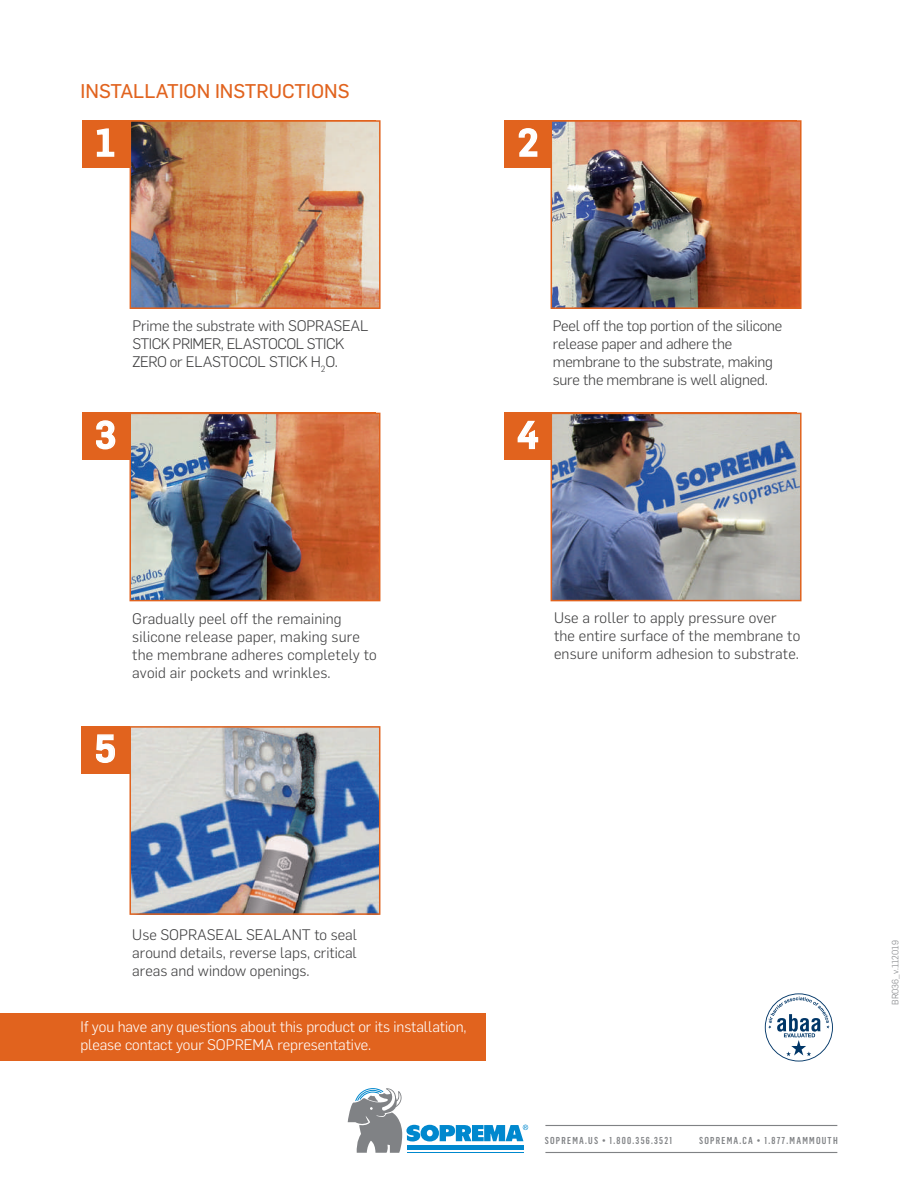
<style>
.page{position:relative;width:918px;height:1188px;background:#fff}
.page>*{position:absolute;margin:0;border:0;box-sizing:border-box;transform-origin:0 0}
.t1{font:500 37.5px "Flama";color:#fff}
.t2{font:19.5px "Flama Basic";color:#e1631e}
.t3{font:300 15px/18px "Flama";color:#3e3e3f}
.t4{font:300 15px/18px "Flama";letter-spacing:-.005em;color:#fff}
.t5{font:500 9.9px "Flama Condensed";letter-spacing:.125em;color:#808285}
.t6{font:300 9px "Flama";color:#808285}
</style>
<div class="page">
<div style="left:0;top:1013px;width:485px;height:48px;background:#e1631e"></div>
<div style="left:82px;top:120px;width:294px;height:47px;background:#e1631e"></div>
<svg style="left:96px;top:128px;width:19px;height:29px"></svg>
<div style="left:504px;top:120px;width:293px;height:47px;background:#e1631e"></div>
<svg style="left:518px;top:128px;width:20px;height:29px"></svg>
<div style="left:82px;top:413px;width:294px;height:47px;background:#e1631e"></div>
<svg style="left:96px;top:420px;width:20px;height:30px"></svg>
<div style="left:504px;top:413px;width:292px;height:47px;background:#e1631e"></div>
<svg style="left:517px;top:420px;width:22px;height:30px"></svg>
<img style="left:133px;top:123px;width:245px;height:183px">
<div style="left:130px;top:120px;width:251px;height:189px;border:2px solid #e1631e"></div>
<img style="left:554px;top:123px;width:245px;height:183px">
<div style="left:551px;top:120px;width:251px;height:189px;border:2px solid #e1631e"></div>
<img style="left:132px;top:416px;width:245px;height:182px">
<div style="left:129px;top:413px;width:251px;height:188px;border:2px solid #e1631e"></div>
<img style="left:554px;top:416px;width:245px;height:182px">
<div style="left:551px;top:413px;width:251px;height:188px;border:2px solid #e1631e"></div>
<div style="left:82px;top:726px;width:293px;height:47px;background:#e1631e"></div>
<svg style="left:95px;top:734px;width:20px;height:29px"></svg>
<img style="left:132px;top:729px;width:245px;height:183px">
<div style="left:129px;top:726px;width:251px;height:189px;border:2px solid #e1631e"></div>
<svg style="left:765px;top:993px;width:68px;height:69px"></svg>
<hr style="left:545px;top:1125px;width:292px;height:1px;background:#808285">
<hr style="left:545px;top:1152px;width:292px;height:1px;background:#808285">
<svg style="left:348px;top:1088px;width:180px;height:65px"></svg>
<h2 class="t2" style="left:81px;top:77px;width:270px">INSTALLATION INSTRUCTIONS</h2>
<h1 class="t1" style="left:96px;top:116px;width:21px">1</h1>
<h1 class="t1" style="left:517px;top:116px;width:23px">2</h1>
<p class="t3" style="left:133px;top:316px;width:237px">Prime the substrate with SOPRASEAL<br>STICK PRIMER, ELASTOCOL STICK<br>ZERO or ELASTOCOL STICK H<sub>2</sub>O.</p>
<p class="t3" style="left:553px;top:316px;width:231px">Peel off the top portion of the silicone release paper and adhere the membrane to the substrate, making sure the membrane is well aligned.</p>
<h1 class="t1" style="left:95px;top:408px;width:23px">3</h1>
<h1 class="t1" style="left:517px;top:408px;width:24px">4</h1>
<p class="t3" style="left:132px;top:609px;width:246px">Gradually peel off the remaining silicone release paper, making sure the membrane adheres completely to avoid air pockets and wrinkles.</p>
<h1 class="t1" style="left:95px;top:721px;width:23px">5</h1>
<p class="t3" style="left:554px;top:608px;width:248px">Use a roller to apply pressure over the entire surface of the membrane to ensure uniform adhesion to substrate.</p>
<p class="t3" style="left:132px;top:925px;width:226px;text-align:justify">Use SOPRASEAL SEALANT to seal around details, reverse laps, critical areas and window openings.</p>
<p class="t4" style="left:80px;top:1017px;width:388px">If you have any questions about this product or its installation, please contact your SOPREMA representative.</p>
<p class="t5" style="left:545px;top:1134px;width:129px">SOPREMA.US • 1.800.356.3521</p>
<p class="t5" style="left:699px;top:1134px;width:140px">SOPREMA.CA • 1.877.MAMMOUTH</p>
<p class="t6" style="left:889px;top:1005px;width:66px;rotate:-90deg">BR036_v.112019</p>
</div>
